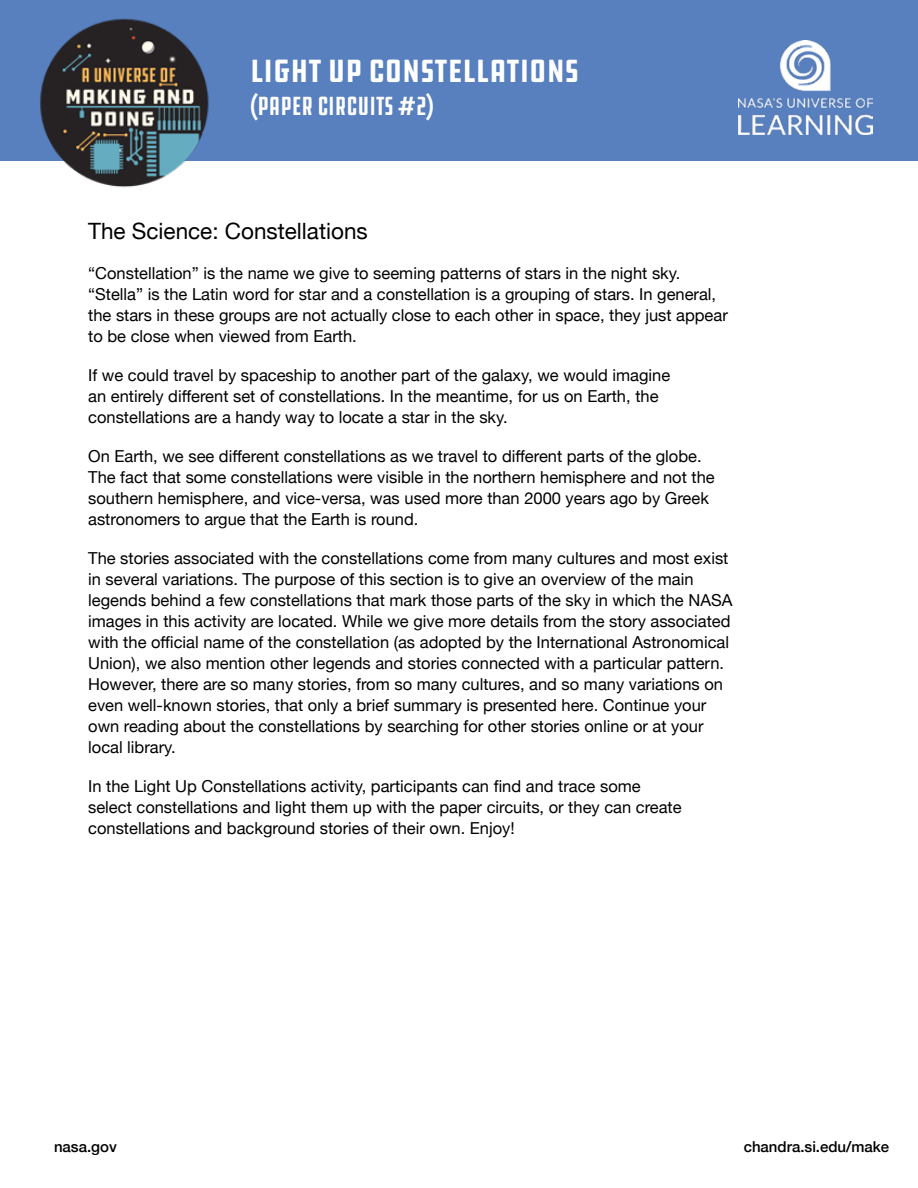
<style>
.page{position:relative;width:918px;height:1188px;background:#fff}
.page>*{position:absolute;margin:0;border:0;box-sizing:border-box;transform-origin:0 0}
.t1{font:condensed 33px "DDC Hardware";color:#fff}
.t2{font:extra-condensed 27px "DDC Hardware";color:#fff}
.t3{font:22.5px "Helvetica Neue";color:#000}
.t4{font:16.5px/21px "Helvetica Neue";color:#000}
.t5{font:500 15px "Helvetica Neue";color:#000}
</style>
<div class="page">
<div style="left:0;top:0;width:918px;height:160px;background:#587fbe"></div>
<img style="left:23px;top:18px;width:206px;height:170px">
<img style="left:738px;top:40px;width:135px;height:95px">
<h1 class="t1" style="left:250px;top:51px;width:330px">LIGHT UP CONSTELLATIONS</h1>
<h2 class="t2" style="left:250px;top:90px;width:185px">(PAPER CIRCUITS #2)</h2>
<h3 class="t3" style="left:88px;top:214px;width:281px">The Science: Constellations</h3>
<p class="t4" style="left:88px;top:264px;width:641px">“Constellation” is the name we give to seeming patterns of stars in the night sky. “Stella” is the Latin word for star and a constellation is a grouping of stars. In general, the stars in these groups are not actually close to each other in space, they just appear to be close when viewed from Earth.</p>
<p class="t4" style="left:88px;top:366px;width:584px">If we could travel by spaceship to another part of the galaxy, we would imagine an entirely different set of constellations. In the meantime, for us on Earth, the constellations are a handy way to locate a star in the sky.</p>
<p class="t4" style="left:88px;top:447px;width:628px">On Earth, we see different constellations as we travel to different parts of the globe.<br>The fact that some constellations were visible in the northern hemisphere and not the southern hemisphere, and vice-versa, was used more than 2000 years ago by Greek astronomers to argue that the Earth is round.</p>
<p class="t4" style="left:88px;top:549px;width:646px">The stories associated with the constellations come from many cultures and most exist in several variations. The purpose of this section is to give an overview of the main legends behind a few constellations that mark those parts of the sky in which the NASA images in this activity are located. While we give more details from the story associated with the official name of the constellation (as adopted by the International Astronomical Union), we also mention other legends and stories connected with a particular pattern.<br>However, there are so many stories, from so many cultures, and so many variations on even well-known stories, that only a brief summary is presented here. Continue your own reading about the constellations by searching for other stories online or at your local library.</p>
<p class="t4" style="left:88px;top:777px;width:595px">In the Light Up Constellations activity, participants can find and trace some select constellations and light them up with the paper circuits, or they can create constellations and background stories of their own. Enjoy!</p>
<p class="t5" style="left:54px;top:1134px;width:64px">nasa.gov</p>
<p class="t5" style="left:744px;top:1134px;width:147px">chandra.si.edu/make</p>
</div>
